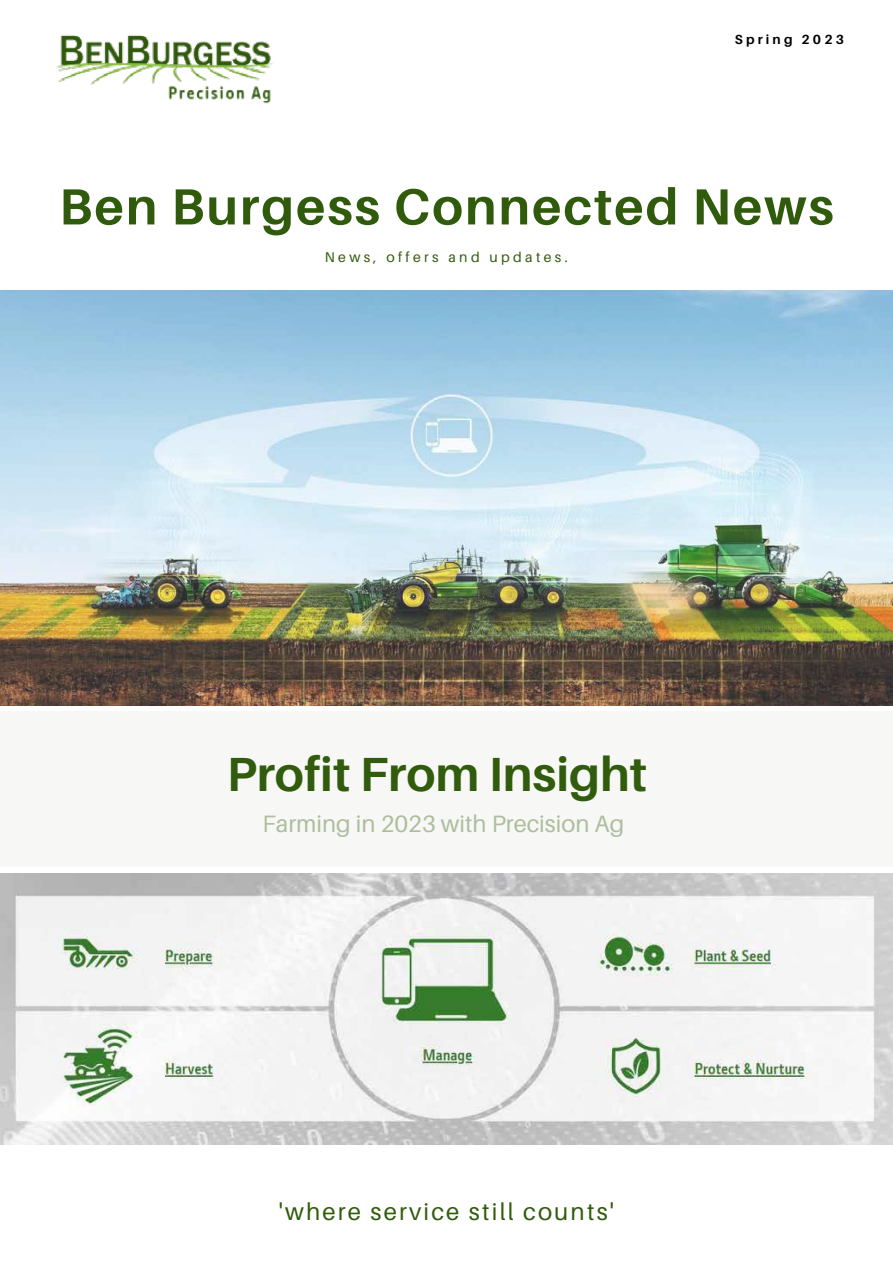
<style>
.page{position:relative;width:893px;height:1264px;background:#fff}
.page>*{position:absolute;margin:0;border:0;box-sizing:border-box;transform-origin:0 0}
.t1{font:700 50.85px "Aileron";letter-spacing:.04em;color:#315b0c}
.t2{font:700 48px "Aileron";color:#315b0d}
.t3{font:24px "Aileron";letter-spacing:.09em;color:#315b0c}
.t4{font:23.7px "Aileron";color:#adbd9e}
.t5{font:14.1px "Aileron";letter-spacing:.24em;color:#315b0c}
.t6{font:700 13.2px "Aileron";letter-spacing:.24em;color:#000}
</style>
<div class="page">
<img style="left:56px;top:35px;width:217px;height:69px">
<div style="left:1px;top:711px;width:891px;height:156px;background:#f7f8f5"></div>
<img style="left:0;top:291px;width:892px;height:415px">
<img style="left:0;top:873px;width:892px;height:271px">
<p class="t6" style="left:734px;top:32px;width:111px">Spring 2023</p>
<h1 class="t1" style="left:59px;top:178px;width:776px">Ben Burgess Connected News</h1>
<p class="t5" style="left:325px;top:249px;width:245px">News, offers and updates.</p>
<h2 class="t2" style="left:227px;top:747px;width:422px">Profit From Insight</h2>
<p class="t4" style="left:262px;top:811px;width:363px">Farming in 2023 with Precision Ag</p>
<p class="t3" style="left:278px;top:1197px;width:337px">'where service still counts'</p>
</div>
